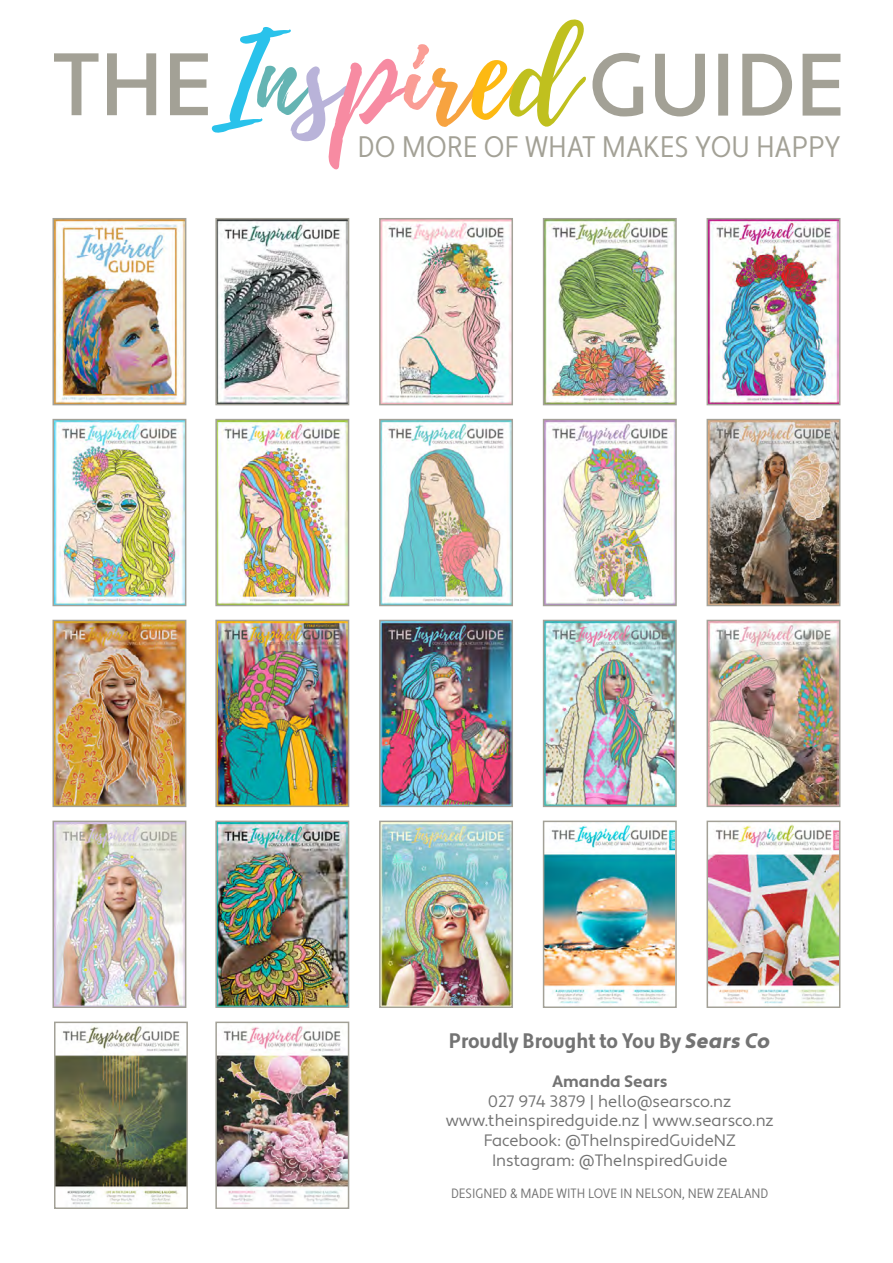
<style>
.page{position:relative;width:893px;height:1263px;background:#fff}
.page>*{position:absolute;margin:0;border:0;box-sizing:border-box;transform-origin:0 0}
.t1{font:condensed 29.7px "Apertura";color:#a3a196}
.t2{font:700 condensed 21px "Apertura";color:#737373}
.t3{font:16.5px/19.8px "Apertura";color:#737373;text-align:center}
.t4{font:700 16.5px "Apertura";color:#737373}
.t5{font:condensed 13.5px "Apertura";color:#737373}
.s1{font-family:"Apertura Black Obliq";font-weight:400;font-stretch:normal}
</style>
<div class="page">
<img style="left:52px;top:820px;width:135px;height:188px">
<img style="left:215px;top:820px;width:135px;height:188px">
<img style="left:379px;top:820px;width:134px;height:188px">
<img style="left:542px;top:820px;width:135px;height:188px">
<img style="left:706px;top:820px;width:135px;height:188px">
<img style="left:54px;top:1021px;width:134px;height:188px">
<img style="left:215px;top:1021px;width:135px;height:188px">
<img style="left:52px;top:619px;width:135px;height:189px">
<img style="left:215px;top:619px;width:135px;height:189px">
<img style="left:379px;top:619px;width:134px;height:189px">
<img style="left:542px;top:619px;width:135px;height:189px">
<img style="left:706px;top:619px;width:135px;height:189px">
<img style="left:52px;top:418px;width:135px;height:189px">
<img style="left:215px;top:418px;width:135px;height:189px">
<img style="left:379px;top:418px;width:134px;height:189px">
<img style="left:542px;top:418px;width:135px;height:189px">
<img style="left:706px;top:418px;width:135px;height:189px">
<img style="left:52px;top:218px;width:135px;height:188px">
<img style="left:215px;top:218px;width:135px;height:188px">
<img style="left:379px;top:218px;width:134px;height:188px">
<img style="left:542px;top:218px;width:135px;height:188px">
<img style="left:706px;top:218px;width:135px;height:188px">
<svg style="left:54px;top:19px;width:532px;height:151px"></svg>
<svg style="left:592px;top:53px;width:248px;height:63px"></svg>
<h1 class="t1" style="left:358px;top:129px;width:484px">DO MORE OF WHAT MAKES YOU HAPPY</h1>
<p class="t2" style="left:449px;top:1028px;width:323px">Proudly Brought to You By <span class="s1">Sears Co</span></p>
<p class="t4" style="left:552px;top:1071px;width:117px">Amanda Sears</p>
<p class="t3" style="left:446px;top:1091px;width:330px">027 974 3879 | hello@searsco.nz www.theinspiredguide.nz | www.searsco.nz Facebook: @TheInspiredGuideNZ Instagram: @TheInspiredGuide</p>
<p class="t5" style="left:451px;top:1185px;width:319px">DESIGNED &amp; MADE WITH LOVE IN NELSON, NEW ZEALAND</p>
</div>
